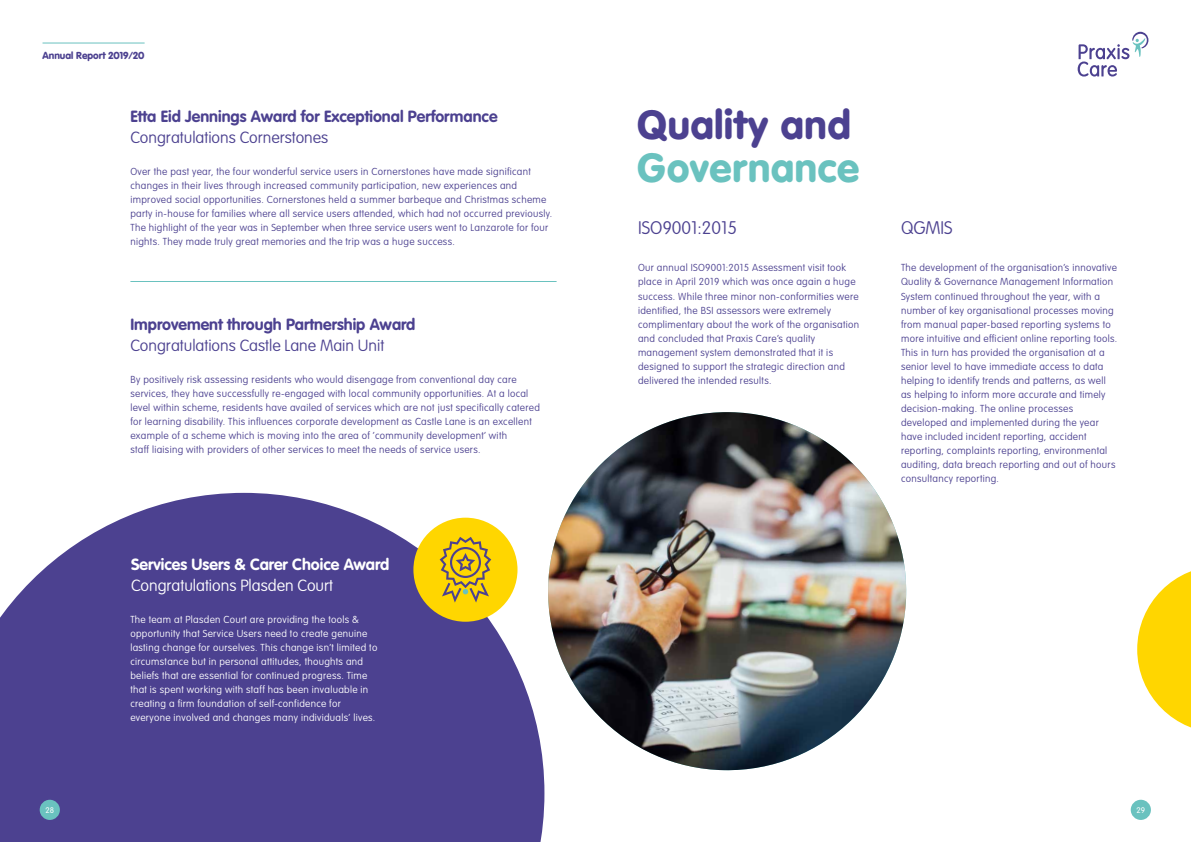
<style>
.page{position:relative;width:1191px;height:842px;background:#fff}
.page>*{position:absolute;margin:0;border:0;box-sizing:border-box;transform-origin:0 0}
.t1{font:900 40px "VAG Rounded";letter-spacing:.02em;color:#4c4190}
.t2{font:900 40px "VAG Rounded";letter-spacing:.02em;color:#6ac2bf}
.t3{font:100 18px "VAG Rounded";color:#4c4190}
.t4{font:700 16px "VAG Rounded";color:#4c4190}
.t5{font:100 16px "VAG Rounded";color:#4c4190}
.t6{font:700 16px "VAG Rounded";color:#fff}
.t7{font:100 16px "VAG Rounded";color:#fff}
.t8{font:100 10px/14px "VAG Rounded";letter-spacing:.03em;color:#4c4190}
.t9{font:100 10px/14px "VAG Rounded";letter-spacing:.03em;color:#fff}
.t10{font:900 10px "VAG Rounded";color:#4c4190}
.t11{font:300 8px "VAG Rounded";color:#fff}
</style>
<div class="page">
<svg style="left:0;top:493px;width:544px;height:349px;fill:#4c4190"></svg>
<hr style="left:130px;top:281px;width:426px;height:1px;background:#6ac2bf">
<div style="left:413px;top:518px;width:104px;height:104px;background:#ffd600;border-radius:50%"></div>
<svg style="left:439px;top:537px;width:52px;height:66px"></svg>
<img style="left:548px;top:412px;width:359px;height:359px">
<svg style="left:1137px;top:571px;width:54px;height:157px"></svg>
<svg style="left:1077px;top:32px;width:71px;height:45px"></svg>
<div style="left:1130px;top:800px;width:21px;height:20px;background:#6ac2bf;border-radius:50%"></div>
<hr style="left:43px;top:43px;width:102px;height:1px;background:#6ac2bf">
<div style="left:40px;top:800px;width:20px;height:20px;background:#6ac2bf;border-radius:50%"></div>
<p class="t10" style="left:43px;top:50px;width:103px">Annual Report 2019/20</p>
<h3 class="t4" style="left:130px;top:107px;width:369px">Etta Eid Jennings Award for Exceptional Performance</h3>
<h3 class="t5" style="left:130px;top:128px;width:199px">Congratulations Cornerstones</h3>
<p class="t8" style="left:130px;top:165px;width:423px">Over the past year, the four wonderful service users in Cornerstones have made significant changes in their lives through increased community participation, new experiences and improved social opportunities. Cornerstones held a summer barbeque and Christmas scheme party in-house for families where all service users attended, which had not occurred previously.<br>The highlight of the year was in September when three service users went to Lanzarote for four nights. They made truly great memories and the trip was a huge success.</p>
<h3 class="t4" style="left:130px;top:315px;width:286px">Improvement through Partnership Award</h3>
<h3 class="t5" style="left:130px;top:336px;width:255px">Congratulations Castle Lane Main Unit</h3>
<p class="t8" style="left:130px;top:373px;width:411px">By positively risk assessing residents who would disengage from conventional day care services, they have successfully re-engaged with local community opportunities. At a local level within scheme, residents have availed of services which are not just specifically catered for learning disability. This influences corporate development as Castle Lane is an excellent example of a scheme which is moving into the area of ‘community development’ with<br>staff liaising with providers of other services to meet the needs of service users.</p>
<h3 class="t6" style="left:131px;top:555px;width:260px">Services Users &amp; Carer Choice Award</h3>
<h3 class="t7" style="left:131px;top:576px;width:203px">Congratulations Plasden Court</h3>
<p class="t11" style="left:46px;top:806px;width:10px">28</p>
<p class="t9" style="left:130px;top:613px;width:248px">The team at Plasden Court are providing the tools &amp; opportunity that Service Users need to create genuine lasting change for ourselves. This change isn’t limited to circumstance but in personal attitudes, thoughts and beliefs that are essential for continued progress. Time that is spent working with staff has been invaluable in creating a firm foundation of self-confidence for everyone involved and changes many individuals’ lives.</p>
<h1 class="t1" style="left:637px;top:101px;width:215px">Quality and</h1>
<h1 class="t2" style="left:637px;top:144px;width:224px">Governance</h1>
<h2 class="t3" style="left:638px;top:217px;width:101px">ISO9001:2015</h2>
<p class="t8" style="left:638px;top:261px;width:223px">Our annual ISO9001:2015 Assessment visit took place in April 2019 which was once again a huge success. While three minor non-conformities were identified, the BSI assessors were extremely complimentary about the work of the organisation and concluded that Praxis Care’s quality management system demonstrated that it is designed to support the strategic direction and delivered the intended results.</p>
<h2 class="t3" style="left:901px;top:217px;width:53px">QGMIS</h2>
<p class="t8" style="left:901px;top:261px;width:218px">The development of the organisation’s innovative Quality &amp; Governance Management Information System continued throughout the year, with a number of key organisational processes moving from manual paper-based reporting systems to more intuitive and efficient online reporting tools.<br>This in turn has provided the organisation at a senior level to have immediate access to data helping to identify trends and patterns, as well as helping to inform more accurate and timely decision-making. The online processes developed and implemented during the year have included incident reporting, accident reporting, complaints reporting, environmental auditing, data breach reporting and out of hours consultancy reporting.</p>
<p class="t11" style="left:1136px;top:806px;width:10px">29</p>
</div>
